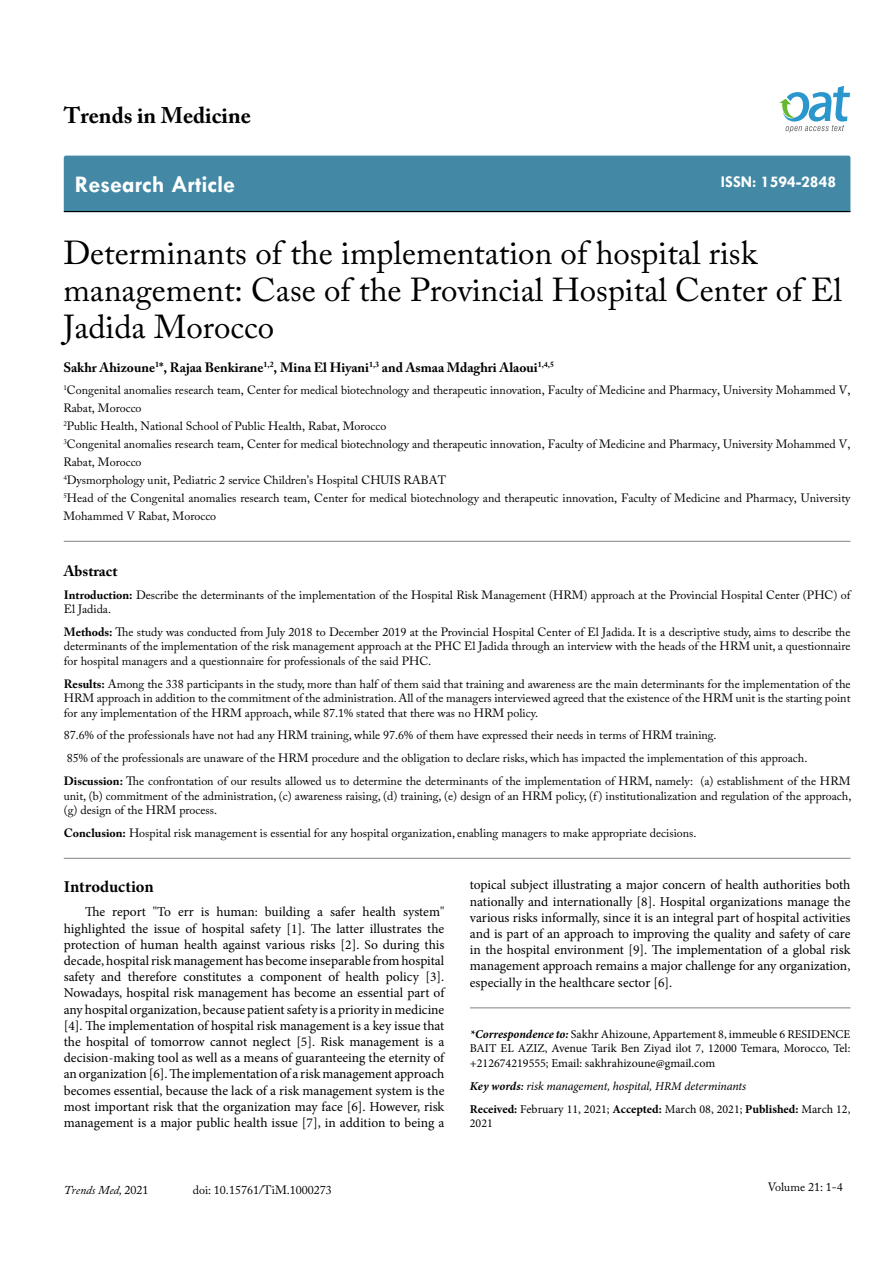
<style>
.page{position:relative;width:893px;height:1263px;background:#fff}
.page>*{position:absolute;margin:0;border:0;box-sizing:border-box;transform-origin:0 0}
.t1{font:33px/37.5px "Adobe Caslon Pro";color:#000}
.t2{font:700 24px "Tw Cen";color:#fff}
.t3{font:700 22.5px "Adobe Caslon Pro";color:#000}
.t4{font:700 16.5px "Tw Cen";color:#fff}
.t5{font:700 16.5px "Minion Pro";letter-spacing:-.005em;color:#000}
.t6{font:700 15px "Adobe Caslon Pro";color:#000}
.t7{font:13.5px/16.2px "Minion Pro";color:#000;text-align:justify}
.t8{font:700 13.5px "Adobe Caslon Pro";color:#000}
.t9{font:12px/18px "Adobe Caslon Pro";color:#000}
.t10{font:12px/14.4px "Minion Pro";color:#000;text-align:justify}
.t11{font:italic 12px/23px "Minion Pro";letter-spacing:-.005em;color:#000}
.t12{font:italic 12px "Adobe Caslon Pro";color:#000}
.s1{font-weight:700}
.s2{font-weight:700;font-style:italic}
.s3{font-weight:600}
.s4{font-weight:700;font-style:normal}
.s5{font-style:normal}
</style>
<div class="page">
<div style="left:64px;top:156px;width:786px;height:55px;background:#4389a5"></div>
<hr style="left:64px;top:211px;width:786px;height:1px;background:#000">
<svg style="left:779px;top:86px;width:71px;height:47px"></svg>
<hr style="left:470px;top:1007px;width:380px;height:1px;background:#808285">
<hr style="left:64px;top:541px;width:786px;height:1px;background:#808285">
<hr style="left:64px;top:858px;width:786px;height:1px;background:#808285">
<h3 class="t3" style="left:64px;top:102px;width:189px">Trends in Medicine</h3>
<h2 class="t2" style="left:75px;top:170px;width:162px">Research Article</h2>
<h3 class="t4" style="left:721px;top:172px;width:117px">ISSN: 1594-2848</h3>
<h1 class="t1" style="left:63px;top:233px;width:780px">Determinants of the implementation of hospital risk management: Case of the Provincial Hospital Center of El<br>Jadida Morocco</h1>
<p class="t8" style="left:63px;top:359px;width:492px">Sakhr Ahizoune<sup>1</sup>*, Rajaa Benkirane<sup>1,2</sup>, Mina El Hiyani<sup>1,3</sup> and Asmaa Mdaghri Alaoui<sup>1,4,5</sup></p>
<p class="t9" style="left:63px;top:381px;width:789px"><sup>1</sup>Congenital anomalies research team, Center for medical biotechnology and therapeutic innovation, Faculty of Medicine and Pharmacy, University Mohammed V, Rabat, Morocco<br><sup>2</sup>Public Health, National School of Public Health, Rabat, Morocco<br><sup>3</sup>Congenital anomalies research team, Center for medical biotechnology and therapeutic innovation, Faculty of Medicine and Pharmacy, University Mohammed V, Rabat, Morocco<br><sup>4</sup>Dysmorphology unit, Pediatric 2 service Children’s Hospital CHUIS RABAT<br><sup>5</sup>Head of the Congenital anomalies research team, Center for medical biotechnology and therapeutic innovation, Faculty of Medicine and Pharmacy, University Mohammed V Rabat, Morocco</p>
<p class="t6" style="left:64px;top:562px;width:55px">Abstract</p>
<p class="t9" style="left:64px;top:587px;width:788px;line-height:14.4px"><span class="s1">Introduction:</span> Describe the determinants of the implementation of the Hospital Risk Management (HRM) approach at the Provincial Hospital Center (PHC) of<br>El Jadida.</p>
<p class="t9" style="left:64px;top:625px;width:788px;line-height:14.4px;text-align:justify"><span class="s1">Methods:</span> The study was conducted from July 2018 to December 2019 at the Provincial Hospital Center of El Jadida. It is a descriptive study, aims to describe the determinants of the implementation of the risk management approach at the PHC El Jadida through an interview with the heads of the HRM unit, a questionnaire for hospital managers and a questionnaire for professionals of the said PHC.</p>
<p class="t9" style="left:64px;top:676px;width:788px;line-height:14.4px;text-align:justify"><span class="s1">Results:</span> Among the 338 participants in the study, more than half of them said that training and awareness are the main determinants for the implementation of the HRM approach in addition to the commitment of the administration. All of the managers interviewed agreed that the existence of the HRM unit is the starting point for any implementation of the HRM approach, while 87.1% stated that there was no HRM policy.</p>
<p class="t9" style="left:64px;top:724px;width:788px;line-height:23px">87.6% of the professionals have not had any HRM training, while 97.6% of them have expressed their needs in terms of HRM training.<br>85% of the professionals are unaware of the HRM procedure and the obligation to declare risks, which has impacted the implementation of this approach.<br><span class="s1">Discussion:</span> The confrontation of our results allowed us to determine the determinants of the implementation of HRM, namely: (a) establishment of the HRM</p>
<p class="t9" style="left:64px;top:788px;width:789px;line-height:14.4px">unit, (b) commitment of the administration, (c) awareness raising, (d) training, (e) design of an HRM policy, (f ) institutionalization and regulation of the approach, (g) design of the HRM process.</p>
<p class="t9" style="left:64px;top:824px;width:634px"><span class="s1">Conclusion:</span> Hospital risk management is essential for any hospital organization, enabling managers to make appropriate decisions.</p>
<p class="t7" style="left:470px;top:877px;width:382px">topical subject illustrating a major concern of health authorities both nationally and internationally [8]. Hospital organizations manage the various risks informally, since it is an integral part of hospital activities and is part of an approach to improving the quality and safety of care in the hospital environment [9]. The implementation of a global risk management approach remains a major challenge for any organization, especially in the healthcare sector [6].</p>
<h3 class="t5" style="left:64px;top:875px;width:91px">Introduction</h3>
<p class="t7" style="left:64px;top:904px;width:382px;text-indent:21px">The report "To err is human: building a safer health system" highlighted the issue of hospital safety [1]. The latter illustrates the protection of human health against various risks [2]. So during this decade, hospital risk management has become inseparable from hospital safety and therefore constitutes a component of health policy [3].<br>Nowadays, hospital risk management has become an essential part of any hospital organization, because patient safety is a priority in medicine [4]. The implementation of hospital risk management is a key issue that the hospital of tomorrow cannot neglect [5]. Risk management is a decision-making tool as well as a means of guaranteeing the eternity of an organization [6]. The implementation of a risk management approach becomes essential, because the lack of a risk management system is the most important risk that the organization may face [6]. However, risk management is a major public health issue [7], in addition to being a</p>
<p class="t10" style="left:470px;top:1027px;width:382px"><span class="s2">*Correspondence to:</span> Sakhr Ahizoune, Appartement 8, immeuble 6 RESIDENCE BAIT EL AZIZ, Avenue Tarik Ben Ziyad ilot 7, 12000 Temara, Morocco, Tel: +212674219555; Email: sakhrahizoune@gmail.com</p>
<p class="t11" style="left:470px;top:1074px;width:382px"><span class="s1">Key words</span><span class="s3">:</span> risk management, hospital, HRM determinants<br><span class="s4">Received:</span> <span class="s5">February 11, 2021;</span> <span class="s4">Accepted:</span> <span class="s5">March 08, 2021;</span> <span class="s4">Published:</span> <span class="s5">March 12,</span></p>
<p class="t10" style="left:470px;top:1116px;width:25px">2021</p>
<p class="t12" style="left:64px;top:1183px;width:86px">Trends Med, <span class="s5">2021</span></p>
<p class="t9" style="left:193px;top:1181px;width:141px">doi: 10.15761/TiM.1000273</p>
<p class="t9" style="left:768px;top:1178px;width:77px">Volume 21: 1-4</p>
</div>
